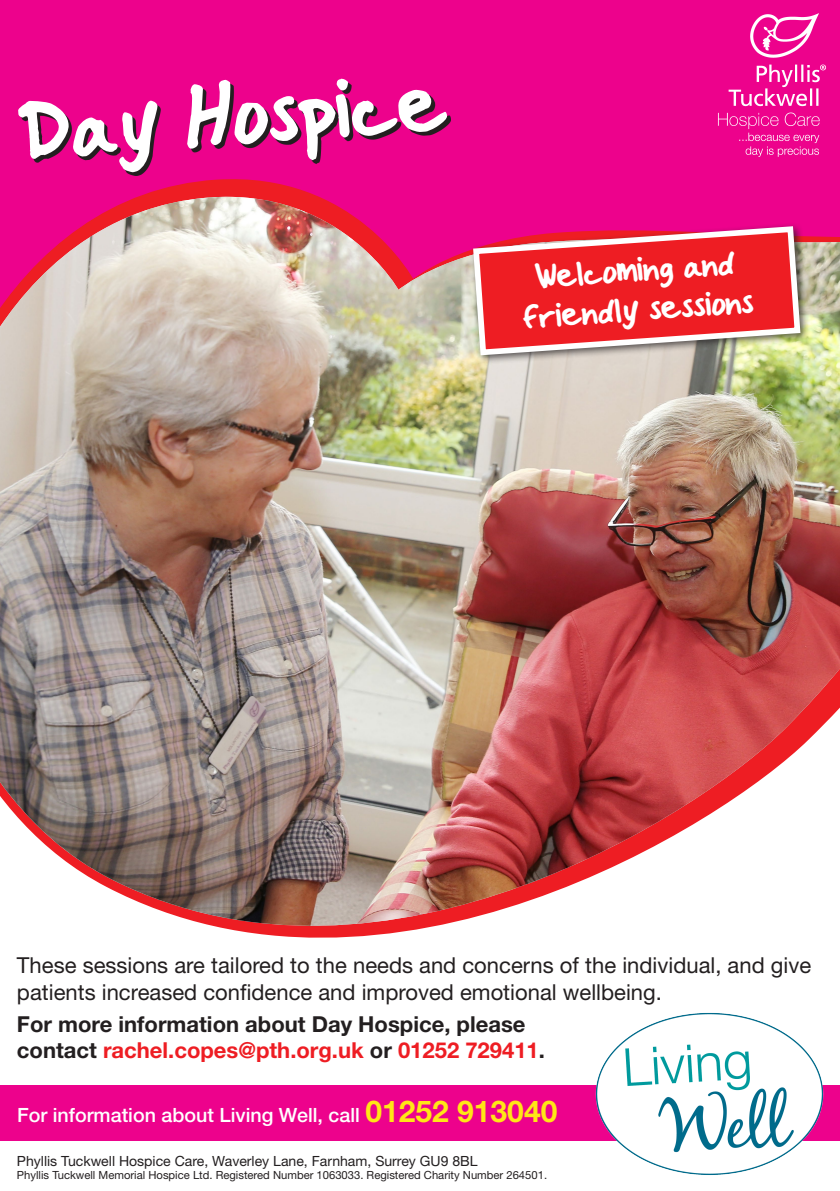
<style>
.page{position:relative;width:840px;height:1191px;background:#fff}
.page>*{position:absolute;margin:0;border:0;box-sizing:border-box;transform-origin:0 0}
.t1{font:94.2px "Handwritten Crystalv 2";color:#fff}
.t2{font:38.2px/39.6px "Handwritten Crystalv 2";color:#fff;text-align:center}
.t3{font:22px/26.4px "Helvetica Neue LT Pro";color:#231f20}
.t4{font:700 22px/26.4px "Helvetica Neue LT Pro";color:#231f20}
.t5{font:500 19.6px "Helvetica Neue LT Pro";color:#fff}
.t6{font:14px "Helvetica Neue LT Pro";color:#231f20}
.t7{font:11.2px "Helvetica Neue LT Pro";color:#231f20}
.s1{color:#ee1d23}
.s2{font-weight:700;font-size:30px;color:#ffe616}
</style>
<div class="page">
<div style="left:0;top:0;width:839px;height:407px;background:#ed028c"></div>
<svg style="left:137px;top:179px;width:287px;height:759px"></svg>
<img style="left:0;top:197px;width:839px;height:731px">
<svg style="left:22px;top:82px;width:429px;height:94px"></svg>
<img style="left:717px;top:13px;width:109px;height:144px">
<div style="left:0;top:1086px;width:839px;height:55px;background:#ed028c"></div>
<img style="left:589px;top:1012px;width:239px;height:163px">
<div style="left:468px;top:222px;width:341px;height:143px;background:#231f20;opacity:.75"></div>
<svg style="left:470px;top:223px;width:333px;height:135px;background:#e74651"></svg>
<h1 class="t1" style="left:16px;top:75px;width:430px;rotate:-4deg">Day Hospice</h1>
<h2 class="t2" style="left:518px;top:257px;width:232px;rotate:-4deg">Welcoming and friendly sessions</h2>
<p class="t3" style="left:17px;top:951px;width:795px">These sessions are tailored to the needs and concerns of the individual, and give patients increased confidence and improved emotional wellbeing.</p>
<p class="t4" style="left:17px;top:1010px;width:529px">For more information about Day Hospice, please contact <span class="s1">rachel.copes@pth.org.uk</span> or <span class="s1">01252 729411</span>.</p>
<p class="t5" style="left:17px;top:1103px;width:541px">For information about Living Well, call <span class="s2">01252 913040</span></p>
<p class="t6" style="left:17px;top:1151px;width:462px">Phyllis Tuckwell Hospice Care, Waverley Lane, Farnham, Surrey GU9 8BL</p>
<p class="t7" style="left:17px;top:1168px;width:531px">Phyllis Tuckwell Memorial Hospice Ltd. Registered Number 1063033. Registered Charity Number 264501.</p>
</div>
